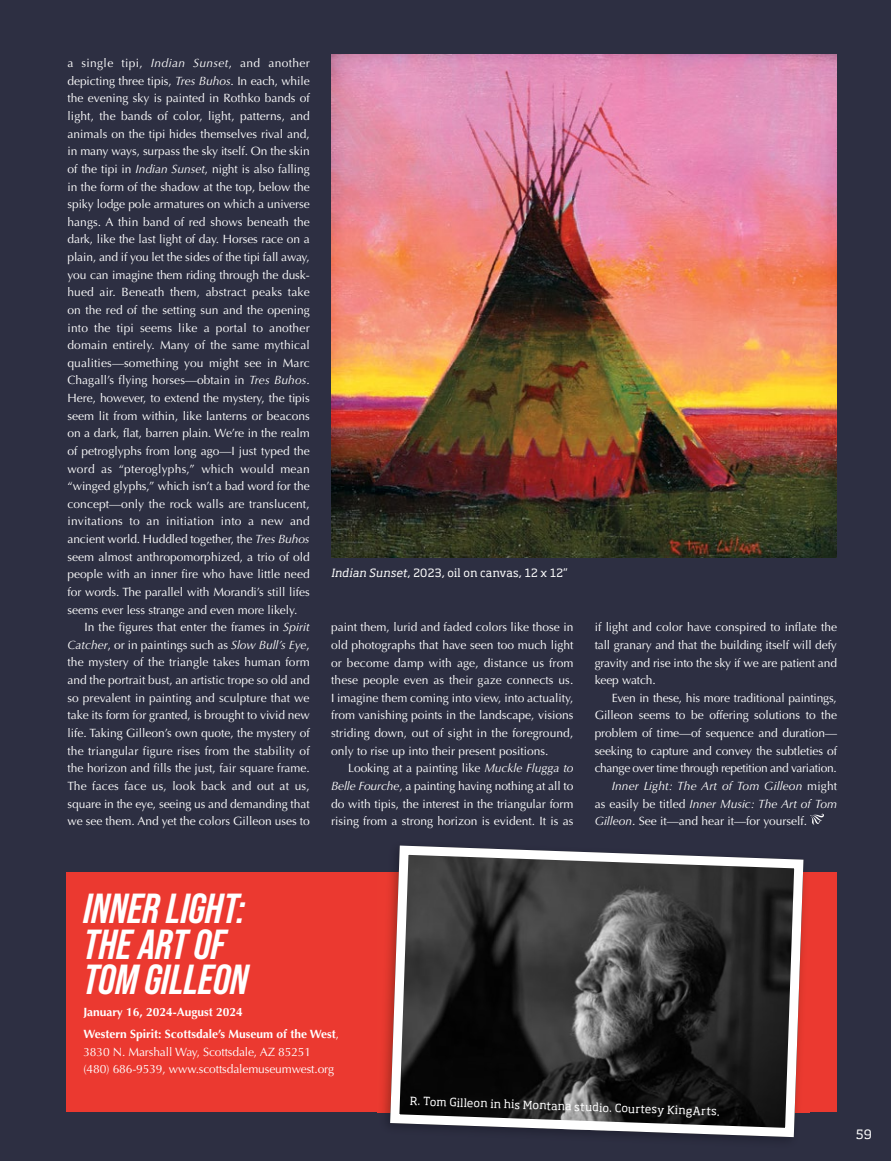
<style>
.page{position:relative;width:891px;height:1161px;background:#2d2f42}
.page>*{position:absolute;margin:0;border:0;box-sizing:border-box;transform-origin:0 0}
.t1{font:italic 700 42px/35.6px "Bebas Neue Pro";color:#fff}
.t2{font:12.8px "Soho Std";color:#fff}
.t3{font:12px/17.6px "Optima LT Std";letter-spacing:-.005em;color:#fff;text-align:justify}
.t4{font:italic 12px "Optima LT Std";letter-spacing:.01em;color:#fff}
.t5{font:700 12px/21.8px "Optima LT Std";color:#fff}
.t6{font:12px "Optima LT Std";letter-spacing:-.025em;color:#fff}
.t7{font:11.2px "Soho Std";letter-spacing:.025em;color:#fff}
.s1{font-style:italic}
.s2{font-style:normal}
.s3{font-weight:400}
</style>
<div class="page">
<svg style="left:811px;top:814px;width:13px;height:11px"></svg>
<img style="left:331px;top:54px;width:506px;height:503px">
<div style="left:66px;top:873px;width:771px;height:239px;background:#eb3930"></div>
<svg style="left:385px;top:845px;width:423px;height:294px;background:#474142"></svg>
<p class="t3" style="left:68px;top:54px;width:244px">a single tipi, <span class="s1">Indian Sunset</span>, and another depicting three tipis, <span class="s1">Tres Buhos</span>. In each, while the evening sky is painted in Rothko bands of light, the bands of color, light, patterns, and animals on the tipi hides themselves rival and, in many ways, surpass the sky itself. On the skin of the tipi in <span class="s1">Indian Sunset</span>, night is also falling in the form of the shadow at the top, below the spiky lodge pole armatures on which a universe hangs. A thin band of red shows beneath the dark, like the last light of day. Horses race on a plain, and if you let the sides of the tipi fall away, you can imagine them riding through the dusk&shy;hued air. Beneath them, abstract peaks take on the red of the setting sun and the opening into the tipi seems like a portal to another domain entirely. Many of the same mythical qualities—something you might see in Marc Chagall’s flying horses—obtain in <span class="s1">Tres Buhos</span>.<br>Here, however, to extend the mystery, the tipis seem lit from within, like lanterns or beacons on a dark, flat, barren plain. We’re in the realm of petroglyphs from long ago—I just typed the word as “pteroglyphs,” which would mean “winged glyphs,” which isn’t a bad word for the concept—only the rock walls are translucent, invitations to an initiation into a new and ancient world. Huddled together, the <span class="s1">Tres Buhos </span>seem almost anthropomorphized, a trio of old people with an inner fire who have little need for words. The parallel with Morandi’s still lifes seems ever less strange and even more likely.</p>
<p class="t3" style="left:68px;top:619px;width:244px;text-indent:17px">In the figures that enter the frames in <span class="s1">Spirit Catcher</span>, or in paintings such as <span class="s1">Slow Bull’s Eye</span>, the mystery of the triangle takes human form and the portrait bust, an artistic trope so old and so prevalent in painting and sculpture that we take its form for granted, is brought to vivid new life. Taking Gilleon’s own quote, the mystery of the triangular figure rises from the stability of the horizon and fills the just, fair square frame.<br>The faces face us, look back and out at us, square in the eye, seeing us and demanding that we see them. And yet the colors Gilleon uses to</p>
<p class="t3" style="left:331px;top:619px;width:244px">paint them, lurid and faded colors like those in old photographs that have seen too much light or become damp with age, distance us from these people even as their gaze connects us.<br>I imagine them coming into view, into actuality, from vanishing points in the landscape, visions striding down, out of sight in the foreground, only to rise up into their present positions.</p>
<p class="t7" style="left:331px;top:566px;width:238px"><span class="s1">Indian Sunset</span>, 2023, oil on canvas, 12 x 12”</p>
<p class="t3" style="left:331px;top:760px;width:244px;text-indent:17px">Looking at a painting like <span class="s1">Muckle Flugga to Belle Fourche</span>, a painting having nothing at all to do with tipis, the interest in the triangular form rising from a strong horizon is evident. It is as</p>
<p class="t3" style="left:595px;top:619px;width:244px">if light and color have conspired to inflate the tall granary and that the building itself will defy gravity and rise into the sky if we are patient and keep watch.</p>
<p class="t3" style="left:612px;top:689px;width:227px">Even in these, his more traditional paintings,</p>
<p class="t3" style="left:595px;top:707px;width:244px">Gilleon seems to be offering solutions to the</p>
<p class="t3" style="left:595px;top:724px;width:244px">problem of time—of sequence and duration—</p>
<p class="t3" style="left:595px;top:742px;width:244px">seeking to capture and convey the subtleties of</p>
<p class="t6" style="left:595px;top:761px;width:244px">change over time through repetition and variation.</p>
<p class="t4" style="left:612px;top:779px;width:227px">Inner Light: The Art of Tom Gilleon <span class="s2">might</span></p>
<p class="t4" style="left:595px;top:796px;width:244px"><span class="s2">as easily be titled</span> Inner Music: The Art of Tom</p>
<p class="t3" style="left:595px;top:813px;width:214px"><span class="s1">Gilleon</span>. See it—and hear it—for yourself.</p>
<h1 class="t1" style="left:83px;top:890px;width:166px">INNER LIGHT:<br>THE ART OF<br>TOM GILLEON</h1>
<p class="t5" style="left:83px;top:1001px;width:257px">January 16, 2024-August 2024<br>Western Spirit: Scottsdale’s Museum of the West<span class="s3">,</span></p>
<p class="t3" style="left:83px;top:1043px;width:252px">3830 N. Marshall Way, Scottsdale, AZ 85251 (480) 686-9539, www.scottsdalemuseumwest.org</p>
<p class="t7" style="left:410px;top:1094px;width:312px;rotate:2deg">R. Tom Gilleon in his Montana studio. Courtesy K ingA rts.</p>
<p class="t2" style="left:856px;top:1126px;width:17px">59</p>
</div>
